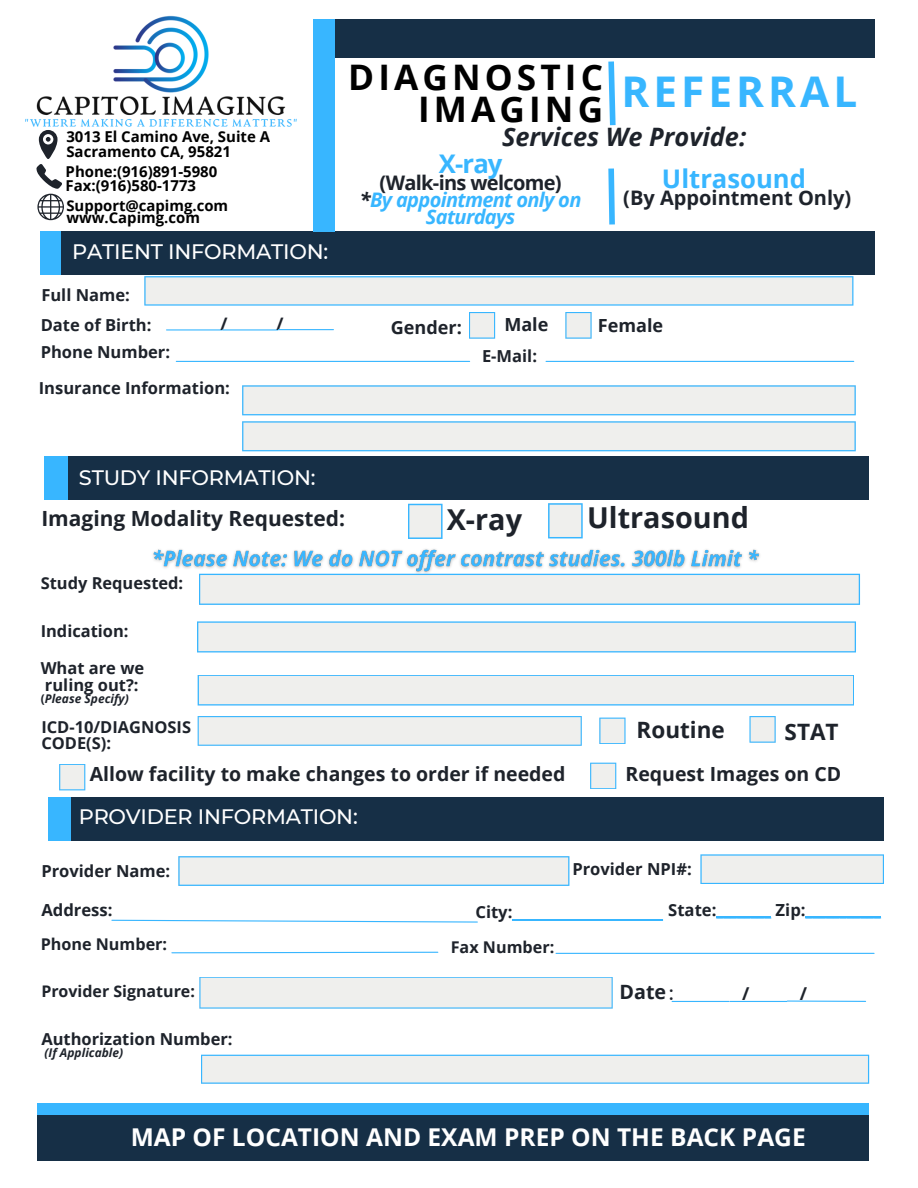
<style>
.page{position:relative;width:918px;height:1188px;background:#fff}
.page>*{position:absolute;margin:0;border:0;box-sizing:border-box;transform-origin:0 0}
.t1{font:700 42.3px "Open Sans";letter-spacing:.095em;color:#38b6ff}
.t2{font:700 35.25px/32px "Open Sans";letter-spacing:.115em;color:#000;text-align:right}
.t3{font:700 28.8px "Open Sans";color:#1e232b}
.t4{font:700 25.65px "Open Sans";color:#38b6ff}
.t5{font:italic 700 25.35px "Open Sans";color:#1e232b}
.t6{font:700 24.6px "Open Sans";color:#fff}
.t7{font:700 22.5px "Open Sans";color:#1e232b}
.t8{font:700 21px "Open Sans";color:#1e232b}
.t9{font:500 20.85px "Montserrat";letter-spacing:-.01em;color:#fff}
.t10{font:italic 700 20.1px/16.8px "Open Sans";letter-spacing:-.035em;color:#38b6ff;text-align:center}
.t11{font:700 20.1px "Open Sans";letter-spacing:-.035em;color:#1e232b}
.t12{font:700 19.95px "Open Sans";color:#1e232b}
.t13{font:700 19.65px "Open Sans";color:#1e232b}
.t14{font:700 19.5px "Open Sans";color:#1e232b}
.t15{font:700 18px "Open Sans";color:#1e232b}
.t16{font:700 17.7px "Open Sans";color:#1e232b}
.t17{font:700 17.25px "Open Sans";color:#1e232b}
.t18{font:700 16.65px "Open Sans";color:#38b6ff}
.t19{font:700 16.65px "Open Sans";color:#1e232b}
.t20{font:700 16.5px/15.8px "Open Sans";color:#1e232b}
.t21{font:700 16.2px "Open Sans";color:#1e232b}
.t22{font:700 16.05px "Open Sans";color:#1e232b}
.t23{font:700 15px "Open Sans";color:#000}
.t24{font:700 14.85px "Open Sans";color:#000}
.t25{font:italic 700 12px "Open Sans";color:#1e232b}
.s1{color:#1e232b}
.s2{font-style:normal}
.s3{font-family:"Montserrat";font-weight:500;font-size:19.5px}
</style>
<div class="page">
<div style="left:328px;top:19px;width:547px;height:39px;background:#162f46"></div>
<div style="left:41px;top:231px;width:23px;height:44px;background:#38b6ff"></div>
<div style="left:61px;top:231px;width:814px;height:44px;background:#162f46"></div>
<div style="left:48px;top:798px;width:24px;height:43px;background:#38b6ff"></div>
<div style="left:72px;top:798px;width:812px;height:43px;background:#162f46"></div>
<div style="left:313px;top:19px;width:22px;height:212px;background:#38b6ff"></div>
<hr style="left:556px;top:953px;width:318px;height:1px;background:#38b6ff">
<svg style="left:171px;top:951px;width:268px;height:3px"></svg>
<hr style="left:546px;top:361px;width:308px;height:1px;background:#38b6ff">
<hr style="left:176px;top:361px;width:294px;height:1px;background:#38b6ff">
<svg style="left:242px;top:385px;width:614px;height:30px;background:#e0eaee"></svg>
<svg style="left:144px;top:276px;width:709px;height:30px;background:#dfeaee"></svg>
<svg style="left:469px;top:312px;width:26px;height:27px"></svg>
<svg style="left:565px;top:312px;width:27px;height:27px"></svg>
<svg style="left:36px;top:135px;width:28px;height:85px"></svg>
<svg style="left:178px;top:856px;width:391px;height:30px;background:#dee9ee"></svg>
<svg style="left:111px;top:919px;width:367px;height:4px"></svg>
<svg style="left:199px;top:977px;width:414px;height:32px;background:#e3ebee"></svg>
<hr style="left:672px;top:1001px;width:57px;height:1px;background:#38b6ff">
<hr style="left:730px;top:1001px;width:57px;height:1px;background:#38b6ff">
<hr style="left:787px;top:1001px;width:79px;height:1px;background:#38b6ff">
<hr style="left:167px;top:329px;width:55px;height:2px;background:#38b6ff">
<hr style="left:223px;top:329px;width:55px;height:2px;background:#38b6ff">
<hr style="left:278px;top:329px;width:55px;height:1px;background:#38b6ff">
<svg style="left:608px;top:61px;width:8px;height:65px"></svg>
<svg style="left:242px;top:421px;width:614px;height:30px;background:#e0eaee"></svg>
<img style="left:25px;top:15px;width:272px;height:120px">
<svg style="left:201px;top:1055px;width:668px;height:29px;background:#e0eaee"></svg>
<svg style="left:608px;top:168px;width:7px;height:57px"></svg>
<div style="left:45px;top:456px;width:23px;height:44px;background:#38b6ff"></div>
<div style="left:68px;top:456px;width:800px;height:44px;background:#162f46"></div>
<svg style="left:197px;top:621px;width:659px;height:31px;background:#e1ebee"></svg>
<svg style="left:599px;top:718px;width:27px;height:26px"></svg>
<svg style="left:749px;top:716px;width:27px;height:27px"></svg>
<svg style="left:198px;top:716px;width:384px;height:30px;background:#e0eaee"></svg>
<svg style="left:198px;top:675px;width:656px;height:31px;background:#e1ebee"></svg>
<svg style="left:59px;top:764px;width:26px;height:26px"></svg>
<svg style="left:408px;top:504px;width:35px;height:35px"></svg>
<svg style="left:548px;top:503px;width:35px;height:35px"></svg>
<img style="left:153px;top:549px;width:613px;height:25px">
<svg style="left:199px;top:574px;width:661px;height:31px;background:#e0eaee"></svg>
<div style="left:37px;top:1104px;width:832px;height:40px;background:#38b6ff"></div>
<div style="left:37px;top:1115px;width:831px;height:46px;background:#162f46"></div>
<svg style="left:700px;top:854px;width:184px;height:30px;background:#dee9ee"></svg>
<hr style="left:513px;top:919px;width:150px;height:1px;background:#38b6ff">
<hr style="left:717px;top:917px;width:54px;height:1px;background:#38b6ff">
<hr style="left:806px;top:917px;width:75px;height:1px;background:#38b6ff">
<svg style="left:590px;top:763px;width:26px;height:26px"></svg>
<p class="t23" style="left:66px;top:126px;width:205px">3013 El Camino Ave, Suite A</p>
<p class="t23" style="left:66px;top:141px;width:166px">Sacramento CA, 95821</p>
<p class="t23" style="left:66px;top:161px;width:153px">Phone:(916)891-5980</p>
<p class="t23" style="left:66px;top:175px;width:132px">Fax:(916)580-1773</p>
<p class="t24" style="left:66px;top:195px;width:163px">Support@capimg.com</p>
<p class="t24" style="left:66px;top:208px;width:135px">www.Capimg.com</p>
<p class="t9" style="left:72px;top:239px;width:257px">PATIENT INFORMATION:</p>
<p class="t20" style="left:41px;top:287px;width:90px">Full Name:</p>
<p class="t20" style="left:41px;top:317px;width:112px">Date of Birth:</p>
<p class="t20" style="left:41px;top:344px;width:131px">Phone Number:</p>
<p class="t17" style="left:220px;top:312px;width:9px">/</p>
<p class="t17" style="left:276px;top:312px;width:9px">/</p>
<h6 class="t20" style="left:39px;top:380px;width:193px">Insurance Information:</h6>
<p class="t2" style="left:348px;top:60px;width:257px">DIAGNOSTIC<br>IMAGING</p>
<p class="t1" style="left:621px;top:61px;width:238px">REFERRAL</p>
<h3 class="t5" style="left:502px;top:119px;width:246px">Services We Provide:</h3>
<p class="t4" style="left:439px;top:146px;width:65px">X-ray</p>
<p class="t4" style="left:662px;top:160px;width:146px">Ultrasound</p>
<p class="t12" style="left:623px;top:183px;width:230px">(By Appointment Only)</p>
<p class="t11" style="left:380px;top:168px;width:184px">(Walk-ins welcome)</p>
<p class="t10" style="left:360px;top:190px;width:223px"><span class="s1">*</span>By appointment only on<br>Saturdays</p>
<p class="t15" style="left:391px;top:315px;width:73px">Gender:</p>
<p class="t15" style="left:504px;top:312px;width:46px">Male</p>
<h6 class="t15" style="left:598px;top:313px;width:67px">Female</h6>
<p class="t20" style="left:482px;top:347px;width:56px">E-Mail:</p>
<p class="t9" style="left:79px;top:465px;width:238px">STUDY INFORMATION:</p>
<p class="t8" style="left:41px;top:504px;width:305px">Imaging Modality Requested:</p>
<p class="t3" style="left:447px;top:499px;width:77px">X-ray</p>
<p class="t3" style="left:587px;top:498px;width:163px">Ultrasound</p>
<p class="t20" style="left:41px;top:575px;width:144px">Study Requested:</p>
<p class="t20" style="left:41px;top:622px;width:89px">Indication:</p>
<p class="t20" style="left:41px;top:660px;width:105px">What are we</p>
<p class="t20" style="left:45px;top:677px;width:95px">ruling out?:</p>
<h6 class="t25" style="left:41px;top:690px;width:90px"><span class="s2">(</span>Please Specify)</h6>
<h6 class="t20" style="left:41px;top:719px;width:151px">ICD-10/DIAGNOSIS<br>CODE(S):</h6>
<p class="t7" style="left:637px;top:714px;width:90px">Routine</p>
<p class="t7" style="left:785px;top:716px;width:56px">STAT</p>
<p class="t14" style="left:90px;top:760px;width:477px">Allow facility to make changes to order if needed</p>
<p class="t14" style="left:626px;top:760px;width:217px">Request Images on CD</p>
<p class="t9" style="left:79px;top:804px;width:280px">PROVIDER INFORMATION:</p>
<p class="t20" style="left:41px;top:862px;width:130px">Provider Name:</p>
<p class="t19" style="left:41px;top:898px;width:73px">Address:</p>
<p class="t21" style="left:41px;top:933px;width:128px">Phone Number:</p>
<p class="t21" style="left:451px;top:936px;width:105px">Fax Number:</p>
<p class="t20" style="left:572px;top:861px;width:121px">Provider NPI#:</p>
<p class="t18" style="left:668px;top:898px;width:214px"><span class="s1">State:</span>________ <span class="s1">Zip:</span>___________</p>
<h2 class="t22" style="left:41px;top:980px;width:155px">Provider Signature:</h2>
<h1 class="t16" style="left:742px;top:982px;width:9px">/</h1>
<h5 class="t16" style="left:800px;top:982px;width:9px">/</h5>
<p class="t13" style="left:620px;top:978px;width:56px">Date <span class="s3">:</span></p>
<p class="t20" style="left:41px;top:1031px;width:193px">Authorization Number:</p>
<h3 class="t25" style="left:45px;top:1044px;width:80px">(If Applicable)</h3>
<p class="t6" style="left:131px;top:1120px;width:677px">MAP OF LOCATION AND EXAM PREP ON THE BACK PAGE</p>
</div>
